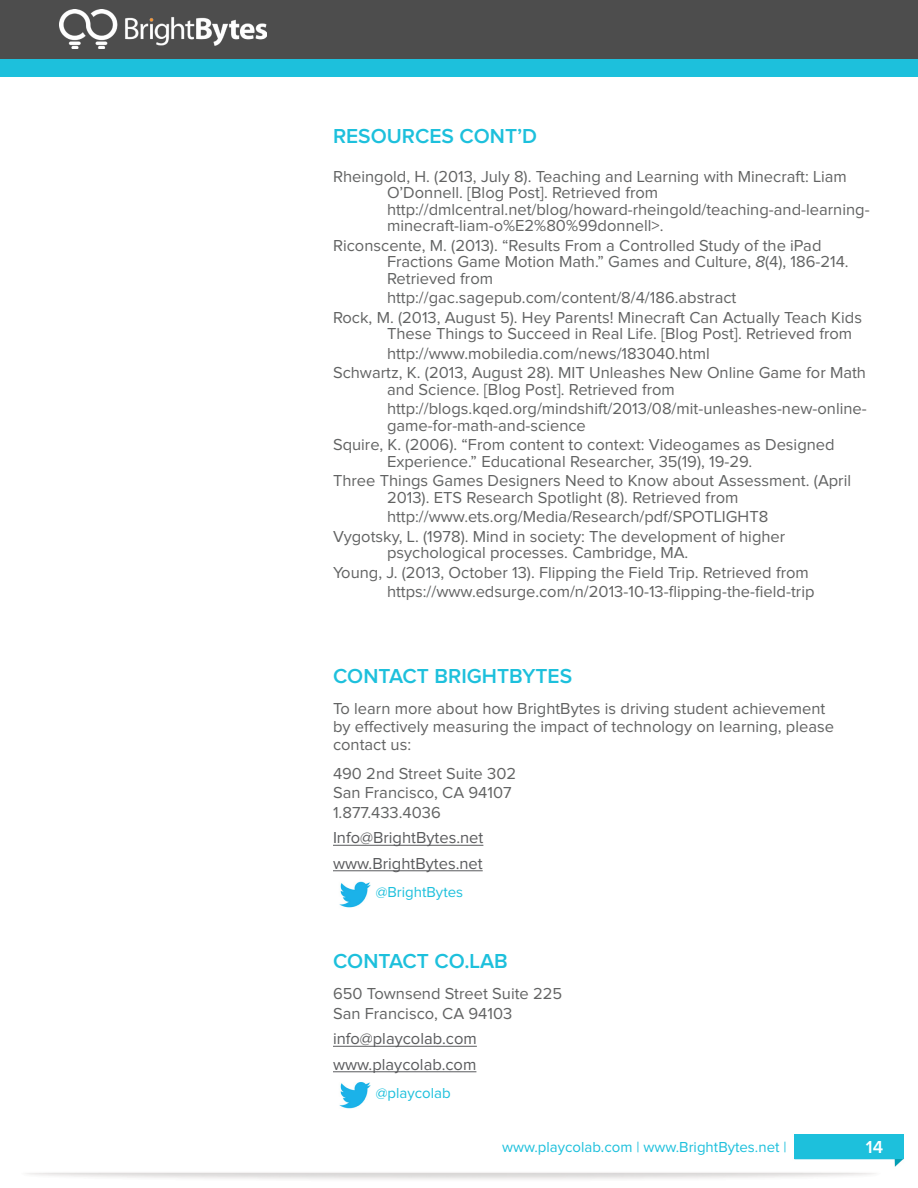
<style>
.page{position:relative;width:918px;height:1188px;background:#fff}
.page>*{position:absolute;margin:0;border:0;box-sizing:border-box;transform-origin:0 0}
.t1{font:600 21px "Proxima Nova";color:#1dc0dc}
.t2{font:600 18px "Proxima Nova";color:#fff}
.t3{font:16.5px/19.5px "Proxima Nova";color:#626363}
.t4{font:16.5px/25.5px "Proxima Nova";color:#5a5b5d}
.t5{font:15px "Proxima Nova";color:#1dc0dc}
.s1{font-style:italic}
</style>
<div class="page">
<div style="left:0;top:59px;width:918px;height:17px;background:#1dc0dc"></div>
<div style="left:0;top:0;width:918px;height:59px;background:#4d4d4d"></div>
<img style="left:59px;top:10px;width:208px;height:39px">
<img style="left:27px;top:1158px;width:877px;height:22px">
<div style="left:794px;top:1134px;width:110px;height:24px;background:#1dc0dc"></div>
<hr style="left:333px;top:845px;width:150px;height:1px;background:#5a5b5d">
<hr style="left:333px;top:871px;width:150px;height:1px;background:#5a5b5d">
<hr style="left:333px;top:1046px;width:144px;height:1px;background:#5a5b5d">
<hr style="left:333px;top:1072px;width:143px;height:1px;background:#5a5b5d">
<img style="left:339px;top:881px;width:32px;height:27px">
<img style="left:339px;top:1082px;width:32px;height:27px">
<p class="t1" style="left:333px;top:124px;width:28px">RESOURCES</p>
<p class="t1" style="left:460px;top:124px;width:30px">CONT</p>
<p class="t1" style="left:517px;top:124px;width:19px">’D</p>
<p class="t3" style="left:387px;top:168px;width:484px;line-height:16.5px;text-indent:-54px">Rheingold, H. (2013, July 8). Teaching and Learning with Minecraft: Liam O’Donnell. [Blog Post]. Retrieved from http://dmlcentral.net/blog/howard-rheingold/teaching-and-learning&shy;minecraft-liam-o%E2%80%99donnell&gt;.</p>
<p class="t3" style="left:387px;top:237px;width:463px;line-height:16.5px;text-indent:-54px">Riconscente, M. (2013). “Results From a Controlled Study of the iPad<br>Fractions Game Motion Math.” Games and Culture, <span class="s1">8</span>(4), 186-214.<br>Retrieved from</p>
<p class="t3" style="left:333px;top:288px;width:531px;text-indent:54px">http://gac.sagepub.com/content/8/4/186.abstract<br>Rock, M. (2013, August 5). Hey Parents! Minecraft Can Actually Teach Kids</p>
<p class="t3" style="left:387px;top:324px;width:467px">These Things to Succeed in Real Life. [Blog Post]. Retrieved from</p>
<p class="t3" style="left:387px;top:344px;width:324px">http://www.mobiledia.com/news/183040.html</p>
<p class="t3" style="left:333px;top:363px;width:535px">Schwartz, K. (2013, August 28). MIT Unleashes New Online Game for Math</p>
<p class="t3" style="left:387px;top:380px;width:481px">and Science. [Blog Post]. Retrieved from http://blogs.kqed.org/mindshift/2013/08/mit-unleashes-new-online-</p>
<p class="t3" style="left:333px;top:416px;width:503px;text-indent:54px">game-for-math-and-science<br>Squire, K. (2006). “From content to context: Videogames as Designed</p>
<p class="t3" style="left:333px;top:452px;width:520px;text-indent:54px">Experience.” Educational Researcher, 35(19), 19-29.<br>Three Things Games Designers Need to Know about Assessment. (April</p>
<p class="t3" style="left:387px;top:488px;width:353px">2013). ETS Research Spotlight (8). Retrieved from</p>
<p class="t3" style="left:387px;top:507px;width:383px">http://www.ets.org/Media/Research/pdf/SPOTLIGHT8</p>
<p class="t3" style="left:333px;top:527px;width:454px">Vygotsky, L. (1978). Mind in society: The development of higher</p>
<p class="t3" style="left:387px;top:543px;width:303px">psychological processes. Cambridge, MA.</p>
<p class="t3" style="left:333px;top:563px;width:477px">Young, J. (2013, October 13). Flipping the Field Trip. Retrieved from</p>
<p class="t3" style="left:387px;top:582px;width:429px">https://www.edsurge.com/n/2013-10-13-flipping-the-field-trip</p>
<p class="t1" style="left:333px;top:664px;width:29px">CONTACT</p>
<p class="t1" style="left:435px;top:664px;width:27px">BRIGHT</p>
<p class="t1" style="left:509px;top:664px;width:27px">BYTES</p>
<p class="t3" style="left:333px;top:700px;width:503px;line-height:18px">To learn more about how BrightBytes is driving student achievement by effectively measuring the impact of technology on learning, please contact us:</p>
<p class="t3" style="left:333px;top:764px;width:185px">490 2nd Street Suite 302<br>San Francisco, CA 94107<br>1.877.433.4036</p>
<p class="t4" style="left:333px;top:825px;width:152px">Info@BrightBytes.net www.BrightBytes.net</p>
<p class="t5" style="left:376px;top:884px;width:89px">@BrightBytes</p>
<p class="t1" style="left:333px;top:949px;width:29px">CONTACT</p>
<p class="t1" style="left:435px;top:949px;width:49px">CO.LAB</p>
<p class="t3" style="left:333px;top:984px;width:231px">650 Townsend Street Suite 225<br>San Francisco, CA 94103</p>
<p class="t4" style="left:333px;top:1026px;width:145px">info@playcolab.com www.playcolab.com</p>
<p class="t5" style="left:376px;top:1085px;width:76px">@playcolab</p>
<p class="t5" style="left:502px;top:1138px;width:286px">www.playcolab.com | www.BrightBytes.net |</p>
<p class="t2" style="left:866px;top:1137px;width:19px">14</p>
</div>
